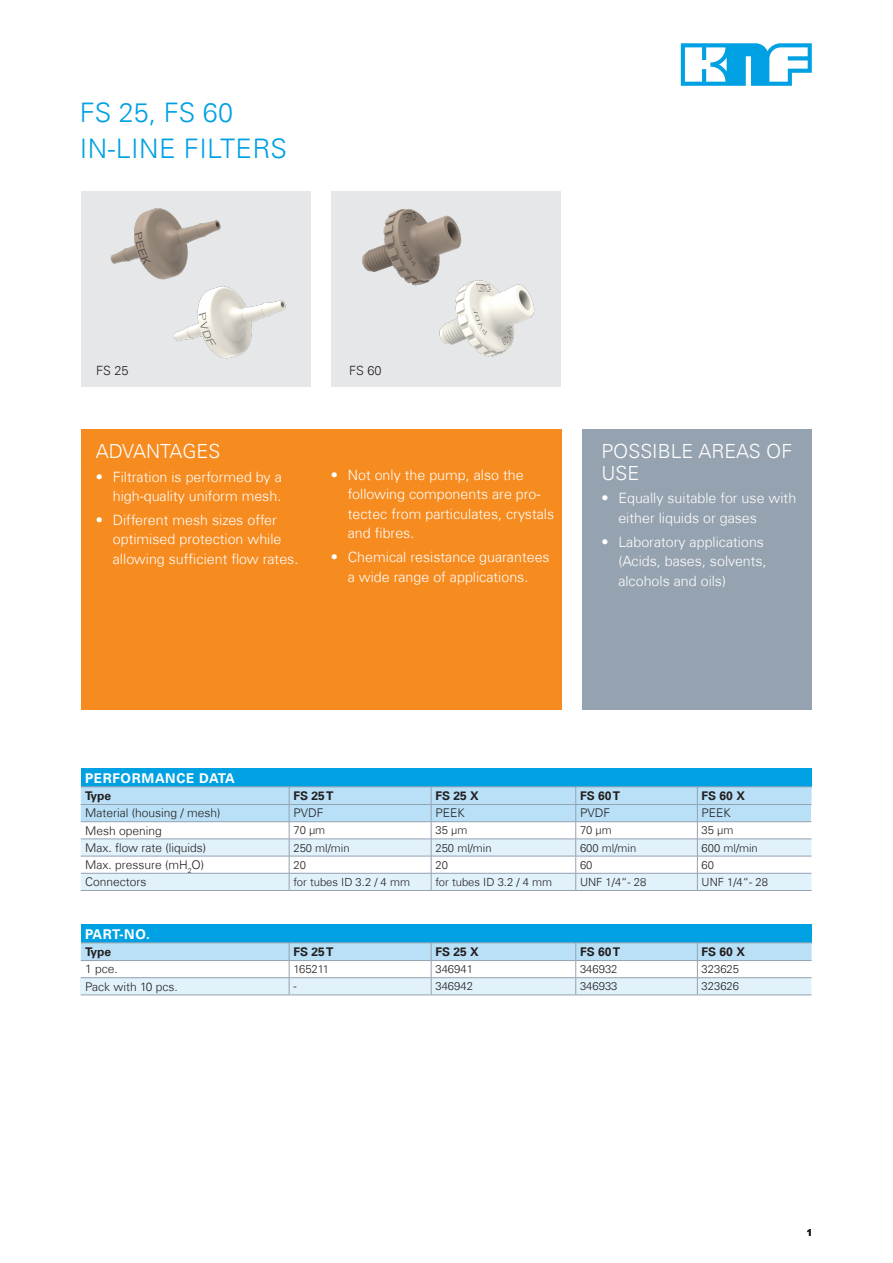
<style>
.page{position:relative;width:893px;height:1263px;background:#fff}
.page>*{position:absolute;margin:0;border:0;box-sizing:border-box;transform-origin:0 0}
.t1{font:300 27px/36px "Univers Com 45";letter-spacing:.015em;color:#00a1e3}
.t2{font:300 19.5px/21.8px "Univers Com 45";color:#fff}
.t3{font:300 14.25px/19.5px "Univers Com 45";color:#fff}
.t4{font:700 13.5px "Univers Com 65";letter-spacing:.05em;color:#fff}
.t5{font:300 12.75px "Univers Com 45";color:#231f20}
.t6{font:300 12px "Univers Com 45";color:#231f20}
.t7{font:700 12px "Univers Com 65";color:#231f20}
.t8{font:300 11.25px "Univers Com 45";color:#231f20}
.t9{font:700 9.75px "Arial";color:#231f20}
</style>
<div class="page">
<div style="left:81px;top:191px;width:229px;height:196px;background:#e6e7e9"></div>
<div style="left:331px;top:191px;width:230px;height:196px;background:#e6e7e9"></div>
<div style="left:81px;top:429px;width:480px;height:281px;background:#f68b1f"></div>
<svg style="left:681px;top:43px;width:131px;height:43px"></svg>
<div style="left:583px;top:429px;width:229px;height:281px;background:#95a2b0"></div>
<img style="left:110px;top:208px;width:111px;height:72px">
<img style="left:168px;top:278px;width:118px;height:81px">
<img style="left:362px;top:209px;width:100px;height:77px">
<img style="left:436px;top:278px;width:99px;height:79px">
<div style="left:81px;top:768px;width:730px;height:19px;background:#00a1e3"></div>
<hr style="left:81px;top:786px;width:208px;height:1px;background:#95a2b0">
<hr style="left:81px;top:890px;width:208px;height:1px;background:#95a2b0">
<hr style="left:431px;top:786px;width:145px;height:1px;background:#95a2b0">
<hr style="left:576px;top:786px;width:121px;height:1px;background:#95a2b0">
<hr style="left:431px;top:890px;width:145px;height:1px;background:#95a2b0">
<hr style="left:576px;top:890px;width:121px;height:1px;background:#95a2b0">
<hr style="left:289px;top:786px;width:142px;height:1px;background:#95a2b0">
<hr style="left:289px;top:890px;width:142px;height:1px;background:#95a2b0">
<hr style="left:697px;top:786px;width:114px;height:1px;background:#95a2b0">
<hr style="left:697px;top:890px;width:114px;height:1px;background:#95a2b0">
<svg style="left:81px;top:787px;width:731px;height:103px"></svg>
<div style="left:81px;top:924px;width:730px;height:19px;background:#00a1e3"></div>
<hr style="left:81px;top:942px;width:208px;height:1px;background:#95a2b0">
<hr style="left:81px;top:995px;width:208px;height:1px;background:#95a2b0">
<hr style="left:431px;top:942px;width:145px;height:1px;background:#95a2b0">
<hr style="left:576px;top:942px;width:121px;height:1px;background:#95a2b0">
<hr style="left:431px;top:995px;width:145px;height:1px;background:#95a2b0">
<hr style="left:576px;top:995px;width:121px;height:1px;background:#95a2b0">
<hr style="left:289px;top:942px;width:142px;height:1px;background:#95a2b0">
<hr style="left:289px;top:995px;width:142px;height:1px;background:#95a2b0">
<hr style="left:697px;top:942px;width:114px;height:1px;background:#95a2b0">
<svg style="left:81px;top:943px;width:730px;height:52px"></svg>
<hr style="left:697px;top:995px;width:114px;height:1px;background:#95a2b0">
<h1 class="t1" style="left:80px;top:94px;width:209px">FS 25, FS 60<br>IN-LINE FILTERS</h1>
<p class="t5" style="left:96px;top:363px;width:34px">FS 25</p>
<p class="t5" style="left:349px;top:363px;width:34px">FS 60</p>
<h2 class="t2" style="left:96px;top:440px;width:126px">ADVANTAGES</h2>
<p class="t3" style="left:96px;top:467px;width:187px;text-align:right">• Filtration is performed by a high-quality uniform mesh.</p>
<p class="t3" style="left:113px;top:510px;width:187px;text-indent:-17px">• Different mesh sizes offer optimised protection while allowing sufficient flow rates.</p>
<p class="t3" style="left:348px;top:465px;width:208px;text-indent:-17px">• Not only the pump, also the following components are pro&shy;tectec from particulates, crystals and fibres.</p>
<p class="t3" style="left:331px;top:547px;width:220px;text-align:center">• Chemical resistance guarantees a wide range of applications.</p>
<h2 class="t2" style="left:601px;top:440px;width:192px">POSSIBLE AREAS OF<br>USE</h2>
<p class="t3" style="left:618px;top:489px;width:179px;text-indent:-17px">• Equally suitable for use with either liquids or gases</p>
<p class="t3" style="left:618px;top:532px;width:150px;text-indent:-17px">• Laboratory applications (Acids, bases, solvents, alcohols and oils)</p>
<p class="t4" style="left:85px;top:770px;width:151px">PERFORMANCE DATA</p>
<p class="t7" style="left:85px;top:789px;width:28px">Type</p>
<p class="t7" style="left:293px;top:789px;width:42px">FS 25 T</p>
<p class="t7" style="left:435px;top:789px;width:45px">FS 25 X</p>
<p class="t7" style="left:580px;top:789px;width:42px">FS 60 T</p>
<p class="t7" style="left:702px;top:789px;width:45px">FS 60 X</p>
<p class="t6" style="left:85px;top:806px;width:137px">Material (housing / mesh)</p>
<p class="t6" style="left:293px;top:806px;width:31px">PVDF</p>
<p class="t6" style="left:435px;top:806px;width:31px">PEEK</p>
<p class="t6" style="left:580px;top:806px;width:31px">PVDF</p>
<p class="t6" style="left:702px;top:806px;width:31px">PEEK</p>
<p class="t6" style="left:85px;top:823px;width:78px">Mesh opening</p>
<p class="t8" style="left:293px;top:823px;width:33px">70 µm</p>
<p class="t8" style="left:435px;top:823px;width:33px">35 µm</p>
<p class="t8" style="left:580px;top:823px;width:33px">70 µm</p>
<p class="t8" style="left:702px;top:823px;width:33px">35 µm</p>
<p class="t6" style="left:85px;top:840px;width:123px">Max. flow rate (liquids)</p>
<p class="t8" style="left:293px;top:841px;width:58px">250 ml/min</p>
<p class="t8" style="left:435px;top:841px;width:58px">250 ml/min</p>
<p class="t8" style="left:580px;top:841px;width:58px">600 ml/min</p>
<p class="t8" style="left:702px;top:841px;width:58px">600 ml/min</p>
<p class="t6" style="left:85px;top:857px;width:121px">Max. pressure (mH<sub>2</sub>O)</p>
<p class="t8" style="left:293px;top:858px;width:14px">20</p>
<p class="t8" style="left:435px;top:858px;width:14px">20</p>
<p class="t8" style="left:580px;top:858px;width:14px">60</p>
<p class="t8" style="left:702px;top:858px;width:14px">60</p>
<p class="t6" style="left:85px;top:875px;width:63px">Connectors</p>
<p class="t8" style="left:293px;top:875px;width:118px">for tubes ID 3.2 / 4 mm</p>
<p class="t8" style="left:435px;top:875px;width:118px">for tubes ID 3.2 / 4 mm</p>
<p class="t8" style="left:580px;top:875px;width:68px">UNF 1/4“- 28</p>
<p class="t8" style="left:702px;top:875px;width:68px">UNF 1/4“- 28</p>
<p class="t4" style="left:85px;top:926px;width:67px">PART-NO.</p>
<p class="t7" style="left:85px;top:945px;width:28px">Type</p>
<p class="t7" style="left:293px;top:945px;width:42px">FS 25 T</p>
<p class="t7" style="left:435px;top:945px;width:45px">FS 25 X</p>
<p class="t7" style="left:580px;top:945px;width:42px">FS 60 T</p>
<p class="t7" style="left:702px;top:945px;width:45px">FS 60 X</p>
<p class="t6" style="left:85px;top:962px;width:34px">1 pce.</p>
<p class="t8" style="left:293px;top:962px;width:37px">165211</p>
<p class="t8" style="left:435px;top:962px;width:39px">346941</p>
<p class="t8" style="left:580px;top:962px;width:39px">346932</p>
<p class="t8" style="left:702px;top:962px;width:39px">323625</p>
<p class="t6" style="left:85px;top:979px;width:94px">Pack with 10 pcs.</p>
<p class="t8" style="left:293px;top:979px;width:5px">-</p>
<p class="t8" style="left:435px;top:979px;width:39px">346942</p>
<p class="t8" style="left:580px;top:979px;width:39px">346933</p>
<p class="t8" style="left:702px;top:979px;width:39px">323626</p>
<p class="t9" style="left:807px;top:1226px;width:7px">1</p>
</div>
